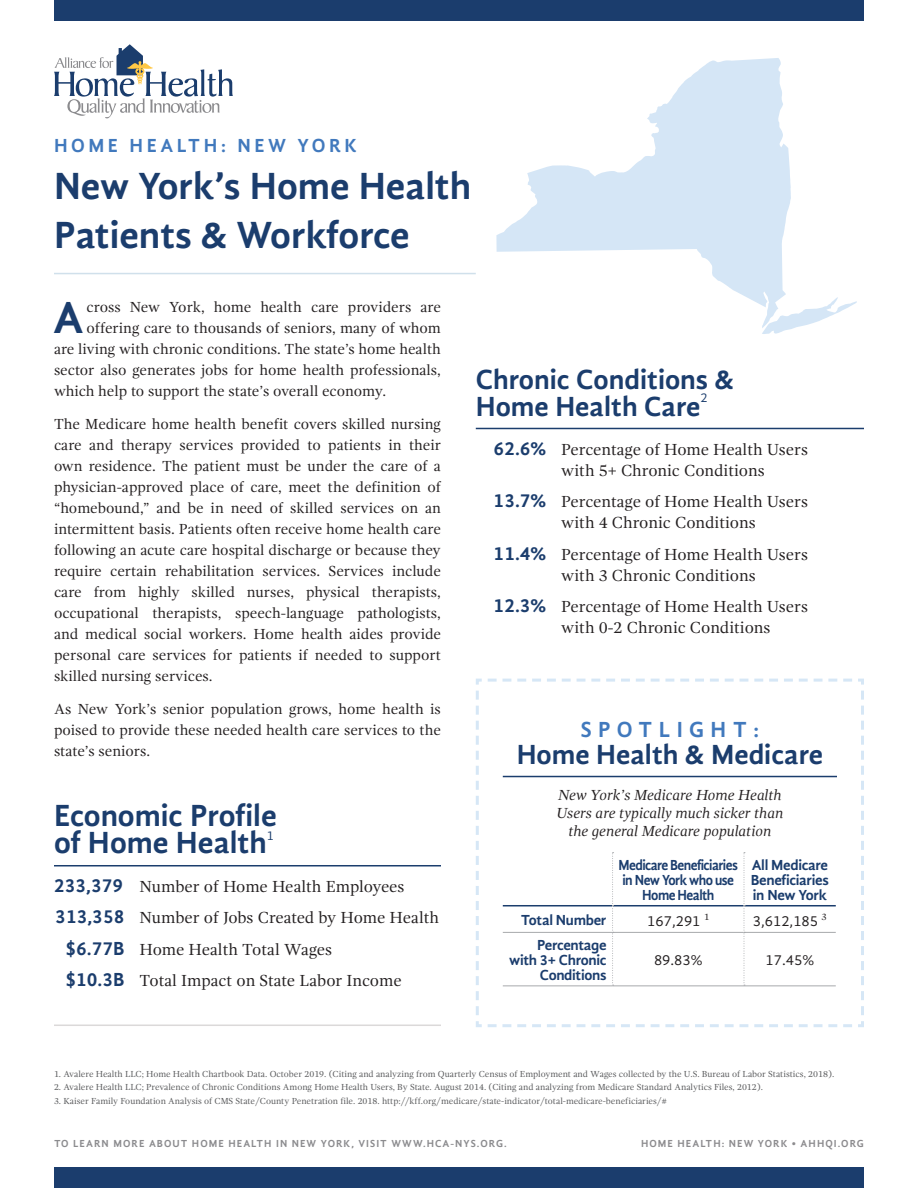
<style>
.page{position:relative;width:918px;height:1188px;background:#fff}
.page>*{position:absolute;margin:0;border:0;box-sizing:border-box;transform-origin:0 0}
.t1{font:700 46.35px "Gandhi Sans";color:#1b3d6d}
.t2{font:700 39px/48.3px "Gandhi Sans";color:#1b3d6d}
.t3{font:700 31.5px/27px "Gandhi Sans";color:#1b3d6d}
.t4{font:700 28.5px/27px "Gandhi Sans";color:#1b3d6d}
.t5{font:700 22.5px "Gandhi Sans";letter-spacing:.28em;color:#4179bd}
.t6{font:700 19.5px "Gandhi Sans";letter-spacing:.18em;color:#4179bd}
.t7{font:16.5px/21px "Gandhi Serif";color:#231f20}
.t8{font:15px/21px "Gandhi Serif";color:#231f20;text-align:justify}
.t9{font:italic 15px/18px "Gandhi Serif";color:#231f20;text-align:center}
.t10{font:700 15px/15px "Gandhi Sans";letter-spacing:-.02em;color:#1b3d6d;text-align:justify}
.t11{font:700 15px/15px "Gandhi Sans";letter-spacing:-.04em;color:#1b3d6d;text-align:center;scale:.91 1}
.t12{font:15px "Gandhi Sans";color:#231f20}
.t13{font:13.05px "Gandhi Sans";color:#1b3d6d}
.t14{font:700 10.5px "Gandhi Sans";letter-spacing:.1em;color:#8b8b8e}
.t15{font:700 10.5px "Gandhi Sans";letter-spacing:.1em;color:#8c8b8e}
.t16{font:9px "Gandhi Serif";color:#58595b}
.s1{font-family:"Gandhi Sans";font-weight:700;font-size:19.5px;color:#1b3d6d}
</style>
<div class="page">
<div style="left:54px;top:1167px;width:810px;height:21px;background:#1b3d6d"></div>
<div style="left:54px;top:0;width:810px;height:21px;background:#1b3d6d"></div>
<svg style="left:54px;top:44px;width:179px;height:74px"></svg>
<hr style="left:476px;top:428px;width:388px;height:1px;background:#1b3d6d">
<hr style="left:54px;top:865px;width:387px;height:1px;background:#1b3d6d">
<hr style="left:54px;top:1025px;width:387px;height:1px;background:#dbd9d9">
<svg style="left:476px;top:678px;width:388px;height:349px"></svg>
<svg style="left:496px;top:58px;width:361px;height:276px"></svg>
<hr style="left:54px;top:273px;width:422px;height:1px;background:#d0e0eb">
<p class="t6" style="left:54px;top:134px;width:305px">HOME HEALTH: NEW YORK</p>
<p class="t2" style="left:54px;top:162px;width:419px">New York’s Home Health<br>Patients &amp; Workforce</p>
<p class="t1" style="left:53px;top:290px;width:32px">A</p>
<p class="t8" style="left:86px;top:296px;width:356px">cross New York, home health care providers are</p>
<p class="t8" style="left:86px;top:317px;width:356px">offering care to thousands of seniors, many of whom</p>
<p class="t8" style="left:54px;top:338px;width:389px">are living with chronic conditions. The state’s home health</p>
<p class="t8" style="left:54px;top:359px;width:388px">sector also generates jobs for home health professionals,</p>
<p class="t8" style="left:54px;top:380px;width:334px">which help to support the state’s overall economy.</p>
<p class="t8" style="left:54px;top:413px;width:389px">The Medicare home health benefit covers skilled nursing care and therapy services provided to patients in their own residence. The patient must be under the care of a physician-approved place of care, meet the definition of “homebound,” and be in need of skilled services on an intermittent basis. Patients often receive home health care following an acute care hospital discharge or because they require certain rehabilitation services. Services include care from highly skilled nurses, physical therapists, occupational therapists, speech-language pathologists, and medical social workers. Home health aides provide personal care services for patients if needed to support skilled nursing services.</p>
<p class="t8" style="left:54px;top:698px;width:388px">As New York’s senior population grows, home health is poised to provide these needed health care services to the state’s seniors.</p>
<p class="t3" style="left:54px;top:802px;width:224px">Economic Profile of Home Health</p>
<p class="t13" style="left:267px;top:828px;width:9px">1</p>
<p class="t7" style="left:54px;top:876px;width:352px"><span class="s1">233,379</span> Number of Home Health Employees</p>
<p class="t7" style="left:55px;top:908px;width:385px"><span class="s1">313,358</span> Number of Jobs Created by Home Health</p>
<p class="t7" style="left:65px;top:939px;width:268px"><span class="s1">$6.77B</span> Home Health Total Wages</p>
<p class="t7" style="left:65px;top:971px;width:338px"><span class="s1">$10.3B</span> Total Impact on State Labor Income</p>
<p class="t4" style="left:476px;top:366px;width:260px">Chronic Conditions &amp;<br>Home Health Care</p>
<p class="t13" style="left:701px;top:390px;width:9px">2</p>
<p class="t7" style="left:561px;top:439px;width:248px;text-indent:-68px"><span class="s1">62.6%</span> Percentage of Home Health Users with 5+ Chronic Conditions</p>
<p class="t7" style="left:561px;top:491px;width:248px;text-indent:-68px"><span class="s1">13.7%</span> Percentage of Home Health Users with 4 Chronic Conditions</p>
<p class="t7" style="left:561px;top:544px;width:248px;text-indent:-68px"><span class="s1">11.4%</span> Percentage of Home Health Users with 3 Chronic Conditions</p>
<p class="t7" style="left:561px;top:596px;width:248px;text-indent:-68px"><span class="s1">12.3%</span> Percentage of Home Health Users with 0-2 Chronic Conditions</p>
<p class="t5" style="left:581px;top:716px;width:180px">SPOTLIGHT:</p>
<p class="t4" style="left:517px;top:741px;width:308px">Home Health &amp; Medicare</p>
<p class="t9" style="left:556px;top:786px;width:228px">New York’s Medicare Home Health<br>Users are typically much sicker than the general Medicare population</p>
<p class="t11" style="left:619px;top:857px;width:133px">Medicare Beneficiaries in New York who use<br>Home Health</p>
<p class="t10" style="left:751px;top:857px;width:80px">All Medicare Beneficiaries in New York</p>
<p class="t10" style="left:521px;top:912px;width:87px">Total Number</p>
<p class="t12" style="left:647px;top:912px;width:63px">167,291 <sup>1</sup></p>
<p class="t12" style="left:753px;top:912px;width:75px">3,612,185 <sup>3</sup></p>
<p class="t10" style="left:509px;top:937px;width:99px;text-align:right">Percentage with 3+ Chronic<br>Conditions</p>
<p class="t12" style="left:654px;top:951px;width:50px">89.83%</p>
<p class="t12" style="left:766px;top:951px;width:50px">17.45%</p>
<p class="t16" style="left:54px;top:1069px;width:782px">1. Avalere Health LLC; Home Health Chartbook Data. October 2019. (Citing and analyzing from Quarterly Census of Employment and Wages collected by the U.S. Bureau of Labor Statistics, 2018).</p>
<p class="t16" style="left:54px;top:1082px;width:711px">2. Avalere Health LLC; Prevalence of Chronic Conditions Among Home Health Users, By State. August 2014. (Citing and analyzing from Medicare Standard Analytics Files, 2012).</p>
<p class="t16" style="left:54px;top:1096px;width:614px">3. Kaiser Family Foundation Analysis of CMS State/County Penetration file. 2018. http://kff.org/medicare/state-indicator/total-medicare-beneficiaries/#</p>
<p class="t15" style="left:641px;top:1137px;width:224px">HOME HEALTH: NEW YORK • AHHQI.ORG</p>
<p class="t14" style="left:54px;top:1137px;width:454px">TO LEARN MORE ABOUT HOME HEALTH IN NEW YORK, VISIT WWW.HCA-NYS.ORG.</p>
</div>
